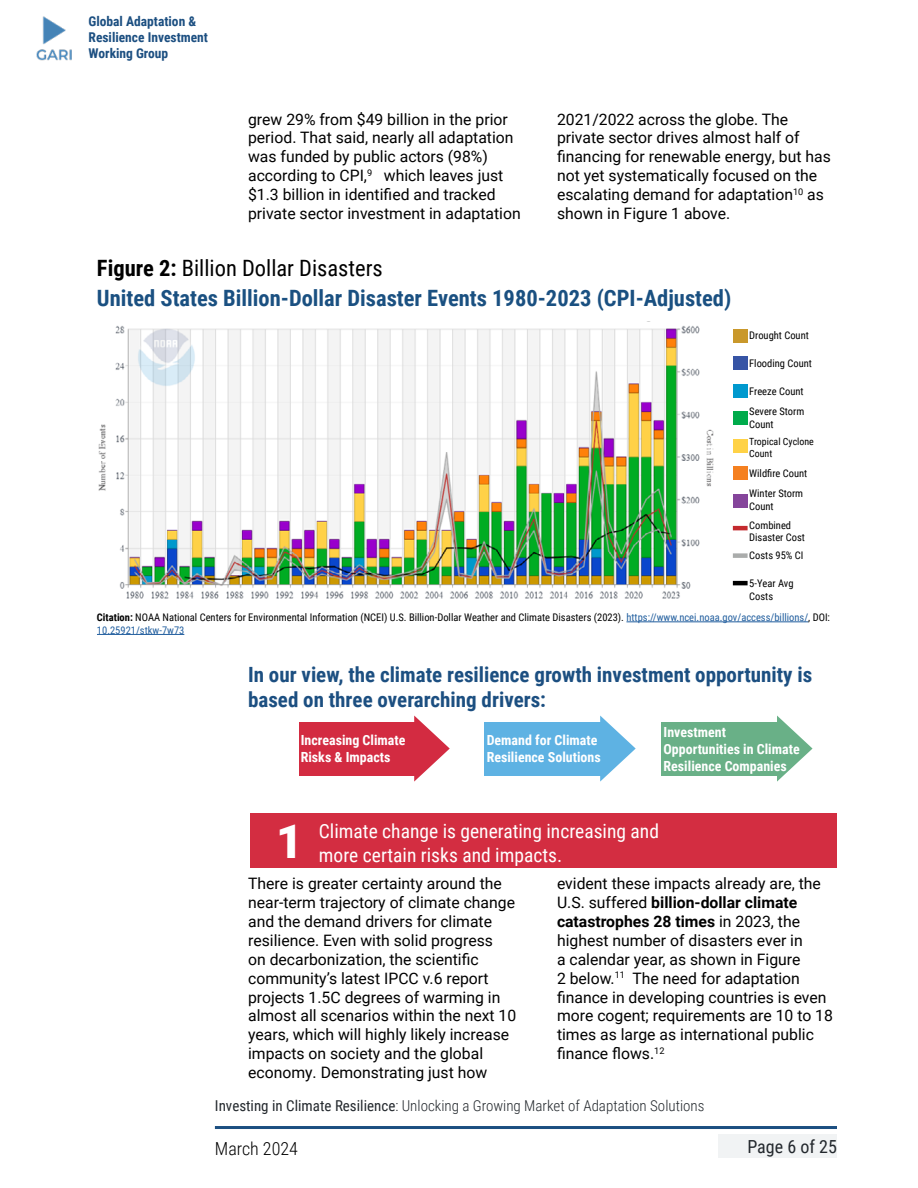
<style>
.page{position:relative;width:918px;height:1188px;background:#fff}
.page>*{position:absolute;margin:0;border:0;box-sizing:border-box;transform-origin:0 0}
.t1{font:900 46.5px "Roboto";color:#fff}
.t2{font:700 22.5px/29.8px "Roboto Condensed";color:#1a5081}
.t3{font:700 21px/25.2px "Roboto Condensed";color:#1c4f81}
.t4{font:19.5px "Roboto Condensed";color:#fff}
.t5{font:300 18px "Roboto Condensed";color:#000}
.t6{font:18px "Roboto Condensed";color:#23282d}
.t7{font:15.75px/18.9px "Roboto";color:#000}
.t8{font:300 15px "Roboto Condensed";color:#23282d}
.t9{font:700 13.95px/16.8px "Roboto Condensed";color:#fff}
.t10{font:700 13.5px/16.2px "Roboto Condensed";color:#1c4f81}
.t11{font:10.5px/12.6px "Roboto Condensed";color:#000}
.t12{font:9.9px/11.9px "Roboto Condensed";color:#000}
.s1{color:#000}
.s2{font-weight:400;color:#000}
.s3{font-weight:700}
.s4{color:#215e9e}
.s5{font-weight:400}
</style>
<div class="page">
<hr style="left:626px;top:622px;width:182px;height:1px;background:#215e9e">
<hr style="left:97px;top:634px;width:87px;height:1px;background:#215e9e">
<div style="left:733px;top:329px;width:15px;height:14px;background:#c9982b"></div>
<div style="left:733px;top:356px;width:15px;height:14px;background:#3654a5"></div>
<div style="left:733px;top:384px;width:15px;height:14px;background:#0099ce"></div>
<div style="left:733px;top:411px;width:15px;height:14px;background:#00ab4b"></div>
<div style="left:733px;top:439px;width:15px;height:14px;background:#ffd246"></div>
<div style="left:733px;top:466px;width:15px;height:14px;background:#f58020"></div>
<div style="left:733px;top:494px;width:15px;height:14px;background:#85459b"></div>
<hr style="left:733px;top:526px;width:15px;height:4px;background:#c42a2e">
<div style="left:733px;top:553px;width:15px;height:5px;background:#aaacab"></div>
<hr style="left:733px;top:581px;width:15px;height:4px;background:#000">
<div style="left:250px;top:814px;width:587px;height:54px;background:#d32d41"></div>
<svg style="left:777px;top:716px;width:36px;height:66px"></svg>
<div style="left:661px;top:722px;width:121px;height:53px;background:#69b087"></div>
<svg style="left:600px;top:716px;width:36px;height:66px"></svg>
<div style="left:485px;top:722px;width:120px;height:53px;background:#5eb2e3"></div>
<svg style="left:414px;top:716px;width:36px;height:66px"></svg>
<div style="left:299px;top:722px;width:120px;height:53px;background:#d32b41"></div>
<img style="left:37px;top:16px;width:35px;height:45px">
<hr style="left:215px;top:1126px;width:622px;height:3px;background:#1c4f81">
<div style="left:719px;top:1134px;width:118px;height:24px;background:#f1f3f4"></div>
<img style="left:98px;top:326px;width:616px;height:273px">
<p class="t10" style="left:89px;top:12px;width:121px">Global Adaptation &amp;<br>Resilience Investment<br>Working Group</p>
<p class="t7" style="left:248px;top:109px;width:274px">grew 29% from $49 billion in the prior period. That said, nearly all adaptation was funded by public actors (98%) according to CPI,<sup>9</sup> which leaves just $1.3 billion in identified and tracked private sector investment in adaptation</p>
<p class="t7" style="left:557px;top:109px;width:275px">2021/2022 across the globe. The private sector drives almost half of financing for renewable energy, but has not yet systematically focused on the escalating demand for adaptation<sup>10</sup> as shown in Figure 1 above.</p>
<h2 class="t2" style="left:97px;top:253px;width:636px"><span class="s1">Figure 2:</span> <span class="s2">Billion Dollar Disasters<br></span>United States Billion-Dollar Disaster Events 1980-2023 (CPI-Adjusted)</h2>
<p class="t11" style="left:749px;top:329px;width:61px">Drought Count</p>
<p class="t11" style="left:749px;top:357px;width:64px">Flooding Count</p>
<p class="t11" style="left:749px;top:380px;width:57px;line-height:20.5px">Freeze Count<br>Severe Storm</p>
<p class="t11" style="left:749px;top:418px;width:26px">Count</p>
<p class="t12" style="left:749px;top:435px;width:66px">Tropical Cyclone<br>Count</p>
<p class="t11" style="left:749px;top:463px;width:60px;line-height:20.1px">Wildfire Count<br>Winter Storm</p>
<p class="t11" style="left:749px;top:496px;width:43px;line-height:18.8px">Count<br>Combined</p>
<p class="t11" style="left:749px;top:528px;width:57px;line-height:18.3px">Disaster Cost<br>Costs 95% CI</p>
<p class="t11" style="left:749px;top:576px;width:46px">5-Year Avg<br>Costs</p>
<p class="t11" style="left:97px;top:611px;width:735px"><span class="s3">Citation:</span> NOAA National Centers for Environmental Information (NCEI) U.S. Billion-Dollar Weather and Climate Disasters (2023). <span class="s4">https://www.ncei.noaa.gov/access/billions/</span>, DOI:<br><span class="s4">10.25921/stkw-7w73</span></p>
<h3 class="t3" style="left:248px;top:661px;width:566px">In our view, the climate resilience growth investment opportunity is based on three overarching drivers:</h3>
<p class="t9" style="left:664px;top:723px;width:138px">Investment<br>Opportunities in Climate<br>Resilience Companies</p>
<p class="t9" style="left:487px;top:732px;width:115px">Demand for Climate<br>Resilience Solutions</p>
<p class="t9" style="left:301px;top:732px;width:106px">Increasing Climate<br>Risks &amp; Impacts</p>
<p class="t4" style="left:319px;top:818px;width:342px">Climate change is generating increasing and</p>
<h1 class="t1" style="left:276px;top:809px;width:28px">1</h1>
<p class="t4" style="left:319px;top:841px;width:245px">more certain risks and impacts.</p>
<p class="t7" style="left:248px;top:874px;width:270px">There is greater certainty around the near-term trajectory of climate change and the demand drivers for climate resilience. Even with solid progress<br>on decarbonization, the scientific community’s latest IPCC v.6 report projects 1.5C degrees of warming in almost all scenarios within the next 10 years, which will highly likely increase impacts on society and the global economy. Demonstrating just how</p>
<p class="t7" style="left:557px;top:874px;width:277px">evident these impacts already are, the U.S. suffered <span class="s3">billion-dollar climate catastrophes 28 times</span> in 2023, the highest number of disasters ever in<br>a calendar year, as shown in Figure<br>2 below.<sup>11</sup> The need for adaptation finance in developing countries is even more cogent; requirements are 10 to 18 times as large as international public finance flows.<sup>12</sup></p>
<p class="t8" style="left:215px;top:1095px;width:491px"><span class="s5">Investing in Climate Resilience</span>: Unlocking a Growing Market of Adaptation Solutions</p>
<p class="t5" style="left:215px;top:1136px;width:85px">March 2024</p>
<p class="t6" style="left:747px;top:1134px;width:91px">Page 6 of 25</p>
</div>
